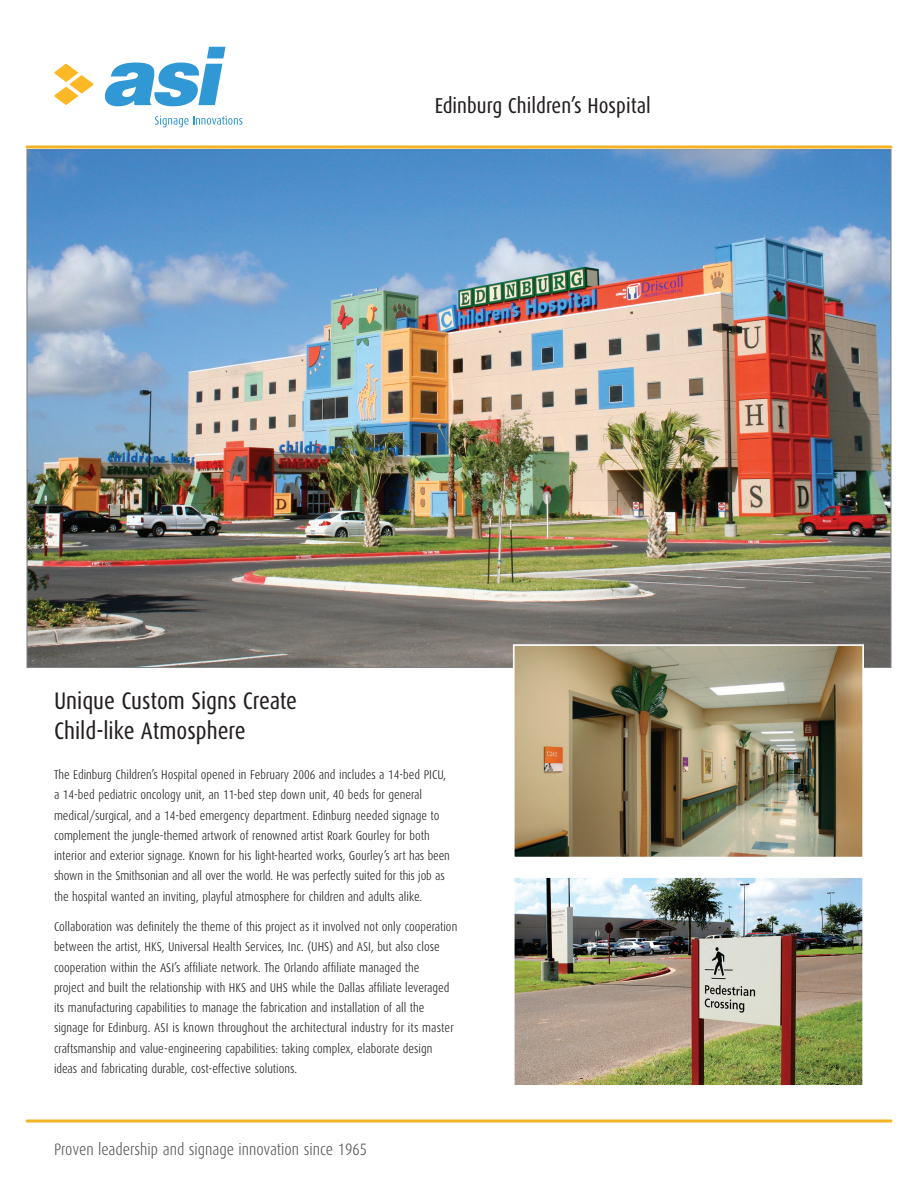
<style>
.page{position:relative;width:918px;height:1188px;background:#fff}
.page>*{position:absolute;margin:0;border:0;box-sizing:border-box;transform-origin:0 0}
.MOD_Body_Header{font:24px/30px "Dax Condensed";color:#231f20}
.MOD_Title{font:21.6px "Dax Condensed";color:#231f20}
.t1{font:300 16.5px "Dax Condensed";color:#57585a}
.MOD_Body_Copy{font:300 12.75px/20.2px "Dax Condensed";color:#231f20}
</style>
<div class="page">
<img style="left:28px;top:150px;width:862px;height:516px">
<img style="left:516px;top:647px;width:345px;height:208px">
<div style="left:513px;top:644px;width:351px;height:214px;border:2px solid #fff"></div>
<img style="left:516px;top:879px;width:345px;height:205px">
<div style="left:513px;top:876px;width:351px;height:211px;border:2px solid #fff"></div>
<svg style="left:105px;top:47px;width:121px;height:59px"></svg>
<svg style="left:155px;top:116px;width:87px;height:11px"></svg>
<svg style="left:54px;top:64px;width:40px;height:41px"></svg>
<hr style="left:27px;top:146px;width:864px;height:2px;background:#f3b124">
<hr style="left:27px;top:1119px;width:864px;height:3px;background:#f3b124">
<p class="MOD_Title" style="left:435px;top:94px;width:218px">Edinburg Children’s Hospital</p>
<p class="MOD_Body_Header" style="left:54px;top:686px;width:245px">Unique Custom Signs Create<br>Child-like Atmosphere</p>
<p class="MOD_Body_Copy" style="left:54px;top:765px;width:397px">The Edinburg Children’s Hospital opened in February 2006 and includes a 14-bed PICU, a 14-bed pediatric oncology unit, an 11-bed step down unit, 40 beds for general medical/surgical, and a 14-bed emergency department. Edinburg needed signage to complement the jungle-themed artwork of renowned artist Roark Gourley for both interior and exterior signage. Known for his light-hearted works, Gourley’s art has been shown in the Smithsonian and all over the world. He was perfectly suited for this job as the hospital wanted an inviting, playful atmosphere for children and adults alike.</p>
<p class="MOD_Body_Copy" style="left:54px;top:917px;width:405px">Collaboration was definitely the theme of this project as it involved not only cooperation between the artist, HKS, Universal Health Services, Inc. (UHS) and ASI, but also close cooperation within the ASI’s affiliate network. The Orlando affiliate managed the<br>project and built the relationship with HKS and UHS while the Dallas affiliate leveraged its manufacturing capabilities to manage the fabrication and installation of all the signage for Edinburg. ASI is known throughout the architectural industry for its master craftsmanship and value-engineering capabilities: taking complex, elaborate design ideas and fabricating durable, cost-effective solutions.</p>
<p class="t1" style="left:54px;top:1140px;width:315px">Proven leadership and signage innovation since 1965</p>
</div>
